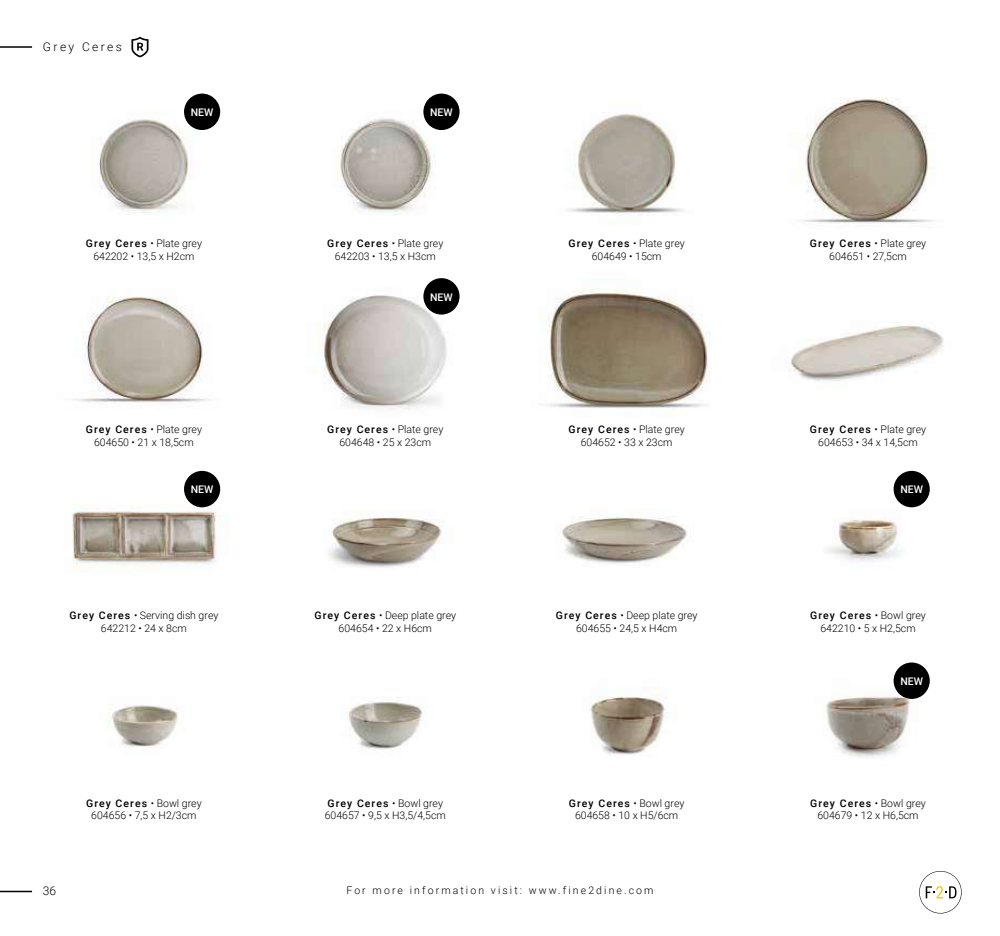
<style>
.page{position:relative;width:1000px;height:936px;background:#fff}
.page>*{position:absolute;margin:0;border:0;box-sizing:border-box;transform-origin:0 0}
.t1{font:300 12px "Roboto";letter-spacing:.2em;color:#000}
.t2{font:300 10.5px/12.6px "Roboto";color:#000;text-align:center}
.t3{font:300 10.5px "Roboto";letter-spacing:.2em;color:#000}
.t4{font:500 10.5px "Roboto";color:#fff}
.s1{font-weight:500}
</style>
<div class="page">
<hr style="left:0;top:890px;width:32px;height:2px;background:#000">
<hr style="left:0;top:46px;width:32px;height:2px;background:#000">
<svg style="left:919px;top:871px;width:42px;height:42px"></svg>
<img style="left:99px;top:93px;width:122px;height:122px">
<img style="left:108px;top:705px;width:70px;height:43px">
<img style="left:349px;top:697px;width:74px;height:53px">
<img style="left:590px;top:688px;width:78px;height:68px">
<img style="left:825px;top:663px;width:105px;height:95px">
<img style="left:72px;top:470px;width:149px;height:99px">
<img style="left:328px;top:516px;width:114px;height:52px">
<img style="left:560px;top:516px;width:127px;height:48px">
<img style="left:827px;top:470px;width:103px;height:91px">
<img style="left:73px;top:296px;width:137px;height:106px">
<img style="left:315px;top:278px;width:145px;height:132px">
<img style="left:548px;top:288px;width:163px;height:127px">
<img style="left:789px;top:322px;width:155px;height:59px">
<img style="left:340px;top:93px;width:120px;height:122px">
<img style="left:567px;top:112px;width:117px;height:113px">
<img style="left:798px;top:97px;width:135px;height:126px">
<svg style="left:131px;top:37px;width:17px;height:20px"></svg>
<div style="left:184px;top:94px;width:36px;height:36px;background:#000;border-radius:50%"></div>
<div style="left:423px;top:94px;width:36px;height:36px;background:#000;border-radius:50%"></div>
<div style="left:423px;top:278px;width:36px;height:36px;background:#000;border-radius:50%"></div>
<div style="left:184px;top:471px;width:36px;height:36px;background:#000;border-radius:50%"></div>
<div style="left:893px;top:471px;width:36px;height:36px;background:#000;border-radius:50%"></div>
<div style="left:893px;top:662px;width:36px;height:37px;background:#000;border-radius:50%"></div>
<p class="t1" style="left:43px;top:38px;width:80px">Grey Ceres</p>
<p class="t4" style="left:191px;top:105px;width:24px">NEW</p>
<p class="t4" style="left:430px;top:105px;width:24px">NEW</p>
<p class="t2" style="left:86px;top:236px;width:118px"><span class="s1">Grey Ceres</span> • Plate grey<br>642202 • 13,5 x H2cm</p>
<p class="t2" style="left:327px;top:236px;width:118px"><span class="s1">Grey Ceres</span> • Plate grey<br>642203 • 13,5 x H3cm</p>
<p class="t2" style="left:568px;top:236px;width:118px"><span class="s1">Grey Ceres</span> • Plate grey<br>604649 • 15cm</p>
<p class="t2" style="left:809px;top:236px;width:118px"><span class="s1">Grey Ceres</span> • Plate grey<br>604651 • 27,5cm</p>
<p class="t4" style="left:430px;top:289px;width:24px">NEW</p>
<p class="t2" style="left:86px;top:423px;width:118px"><span class="s1">Grey Ceres</span> • Plate grey<br>604650 • 21 x 18,5cm</p>
<p class="t2" style="left:327px;top:423px;width:118px"><span class="s1">Grey Ceres</span> • Plate grey<br>604648 • 25 x 23cm</p>
<p class="t2" style="left:568px;top:423px;width:118px"><span class="s1">Grey Ceres</span> • Plate grey<br>604652 • 33 x 23cm</p>
<p class="t2" style="left:809px;top:423px;width:118px"><span class="s1">Grey Ceres</span> • Plate grey<br>604653 • 34 x 14,5cm</p>
<p class="t4" style="left:191px;top:482px;width:24px">NEW</p>
<p class="t4" style="left:900px;top:482px;width:24px">NEW</p>
<p class="t2" style="left:69px;top:608px;width:150px"><span class="s1">Grey Ceres</span> • Serving dish grey<br>642212 • 24 x 8cm</p>
<p class="t2" style="left:314px;top:608px;width:143px"><span class="s1">Grey Ceres</span> • Deep plate grey<br>604654 • 22 x H6cm</p>
<p class="t2" style="left:555px;top:608px;width:143px"><span class="s1">Grey Ceres</span> • Deep plate grey<br>604655 • 24,5 x H4cm</p>
<p class="t2" style="left:810px;top:608px;width:117px"><span class="s1">Grey Ceres</span> • Bowl grey<br>642210 • 5 x H2,5cm</p>
<p class="t4" style="left:900px;top:673px;width:24px">NEW</p>
<p class="t2" style="left:86px;top:796px;width:117px"><span class="s1">Grey Ceres</span> • Bowl grey<br>604656 • 7,5 x H2/3cm</p>
<p class="t2" style="left:325px;top:796px;width:122px;text-align:left"><span class="s1">Grey Ceres</span> • Bowl grey<br>604657 • 9,5 x H3,5/4,5cm</p>
<p class="t2" style="left:568px;top:796px;width:117px"><span class="s1">Grey Ceres</span> • Bowl grey<br>604658 • 10 x H5/6cm</p>
<p class="t2" style="left:810px;top:796px;width:117px"><span class="s1">Grey Ceres</span> • Bowl grey<br>604679 • 12 x H6,5cm</p>
<p class="t1" style="left:43px;top:882px;width:15px">36</p>
<p class="t3" style="left:346px;top:883px;width:308px">For more information visit: www.fine2dine.com</p>
</div>
